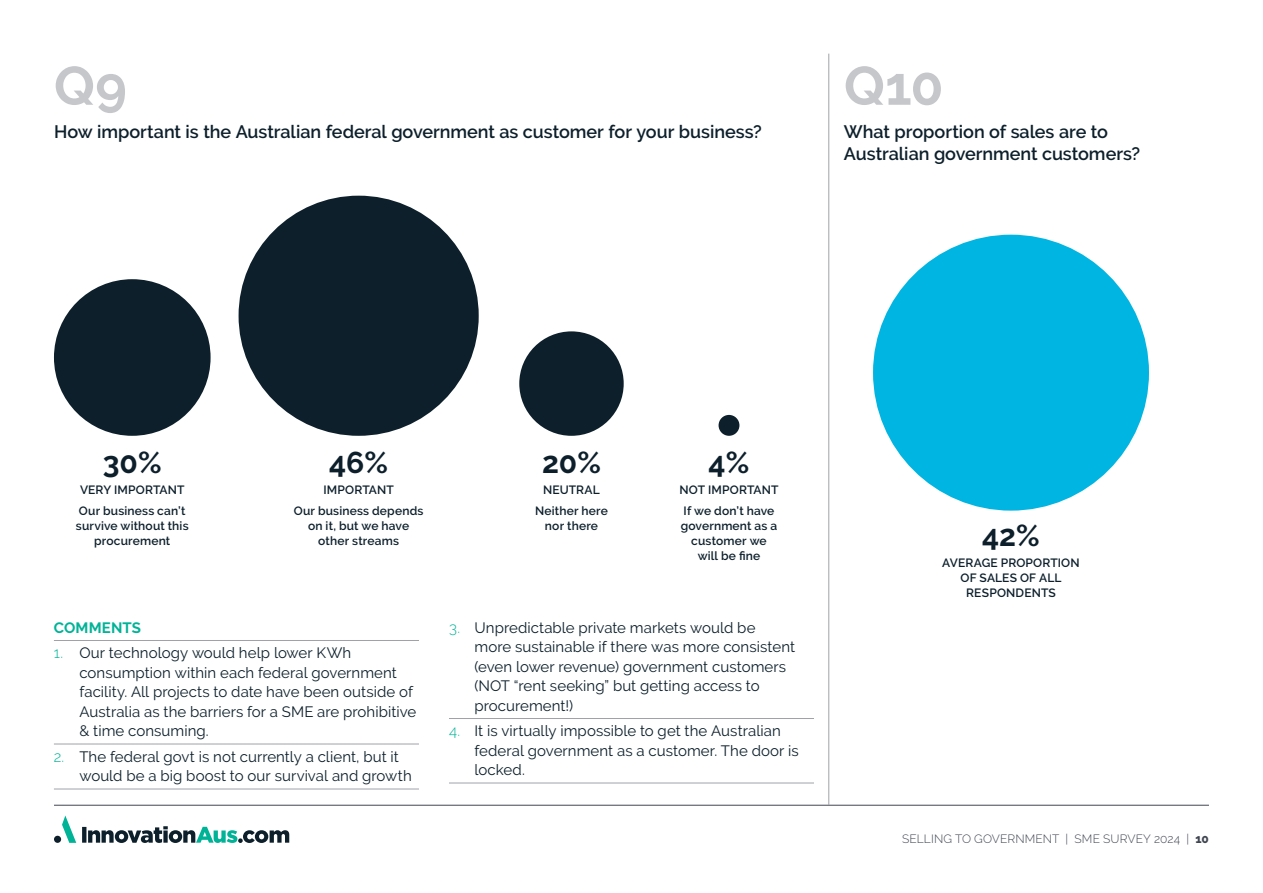
<style>
.page{position:relative;width:1263px;height:893px;background:#fff}
.page>*{position:absolute;margin:0;border:0;box-sizing:border-box;transform-origin:0 0}
.t1{font:700 54px "Raleway";color:#c6c7cb}
.t2{font:700 30px "Raleway";color:#0c1f2b}
.t3{font:600 18px/21.6px "Raleway";color:#0c1f2b}
.t4{font:15px/19.5px "Raleway";letter-spacing:.005em;color:#0c1f2b}
.t5{font:700 15px "Raleway";letter-spacing:.01em;color:#00b397}
.t6{font:600 12px/15px "Raleway";letter-spacing:.015em;color:#0c1f2b;text-align:center}
.t7{font:300 12px "Raleway";letter-spacing:.01em;color:#404651}
.s1{font-weight:300;color:#00b397}
.s2{font-weight:800}
</style>
<div class="page">
<hr style="left:54px;top:805px;width:1155px;height:1px;background:#404651">
<svg style="left:62px;top:815px;width:14px;height:28px"></svg>
<svg style="left:82px;top:826px;width:207px;height:17px"></svg>
<div style="left:54px;top:836px;width:7px;height:7px;background:#0c1f2b;border-radius:50%"></div>
<hr style="left:54px;top:640px;width:365px;height:1px;background:#a0a2a8">
<hr style="left:54px;top:744px;width:365px;height:1px;background:#a0a2a8">
<hr style="left:54px;top:789px;width:365px;height:1px;background:#a0a2a8">
<div style="left:54px;top:279px;width:157px;height:157px;background:#0c1f2b;border-radius:50%"></div>
<div style="left:239px;top:196px;width:240px;height:240px;background:#0c1f2b;border-radius:50%"></div>
<div style="left:873px;top:235px;width:276px;height:276px;background:#00b5e2;border-radius:50%"></div>
<div style="left:519px;top:331px;width:105px;height:105px;background:#0c1f2b;border-radius:50%"></div>
<div style="left:718px;top:415px;width:21px;height:21px;background:#0c1f2b;border-radius:50%"></div>
<hr style="left:449px;top:718px;width:365px;height:1px;background:#a0a2a8">
<hr style="left:449px;top:783px;width:365px;height:1px;background:#a0a2a8">
<hr style="left:828px;top:54px;width:1px;height:751px;background:#a0a2a8">
<h1 class="t1" style="left:54px;top:55px;width:74px">Q9</h1>
<p class="t3" style="left:54px;top:121px;width:709px">How important is the Australian federal government as customer for your business?</p>
<h1 class="t1" style="left:844px;top:55px;width:101px">Q10</h1>
<p class="t3" style="left:844px;top:121px;width:298px">What proportion of sales are to<br>Australian government customers?</p>
<h2 class="t2" style="left:103px;top:445px;width:60px">30%</h2>
<p class="t6" style="left:79px;top:479px;width:108px;line-height:21px;text-align:left">VERY IMPORTANT<br>Our business can’t</p>
<p class="t6" style="left:76px;top:518px;width:114px">survive without this procurement</p>
<h2 class="t2" style="left:329px;top:445px;width:60px">46%</h2>
<p class="t6" style="left:294px;top:479px;width:131px;line-height:21px">IMPORTANT<br>Our business depends</p>
<p class="t6" style="left:308px;top:518px;width:103px">on it, but we have other streams</p>
<h2 class="t2" style="left:982px;top:519px;width:59px">42%</h2>
<p class="t6" style="left:942px;top:556px;width:139px">AVERAGE PROPORTION<br>OF SALES OF ALL<br>RESPONDENTS</p>
<h2 class="t2" style="left:542px;top:445px;width:60px">20%</h2>
<p class="t6" style="left:535px;top:479px;width:74px;line-height:21px">NEUTRAL<br>Neither here</p>
<p class="t6" style="left:545px;top:518px;width:55px">nor there</p>
<h2 class="t2" style="left:709px;top:445px;width:42px">4%</h2>
<p class="t6" style="left:679px;top:479px;width:100px;line-height:21px">NOT IMPORTANT<br>If we don’t have</p>
<p class="t6" style="left:681px;top:518px;width:98px">government as a customer we will be fine</p>
<p class="t5" style="left:54px;top:619px;width:89px">COMMENTS</p>
<p class="t4" style="left:79px;top:643px;width:338px;text-indent:-26px"><span class="s1">1.</span> Our technology would help lower KWh consumption within each federal government facility. All projects to date have been outside of Australia as the barriers for a SME are prohibitive &amp; time consuming.</p>
<p class="t4" style="left:79px;top:747px;width:334px;text-indent:-26px"><span class="s1">2.</span> The federal govt is not currently a client, but it would be a big boost to our survival and growth</p>
<p class="t4" style="left:474px;top:618px;width:322px;text-indent:-26px"><span class="s1">3.</span> Unpredictable private markets would be more sustainable if there was more consistent (even lower revenue) government customers (NOT “rent seeking” but getting access to procurement!)</p>
<p class="t4" style="left:474px;top:721px;width:326px;text-indent:-26px"><span class="s1">4.</span> It is virtually impossible to get the Australian federal government as a customer. The door is locked.</p>
<p class="t7" style="left:902px;top:831px;width:308px">SELLING TO GOVERNMENT | SME SURVEY 2024 | <span class="s2">10</span></p>
</div>
